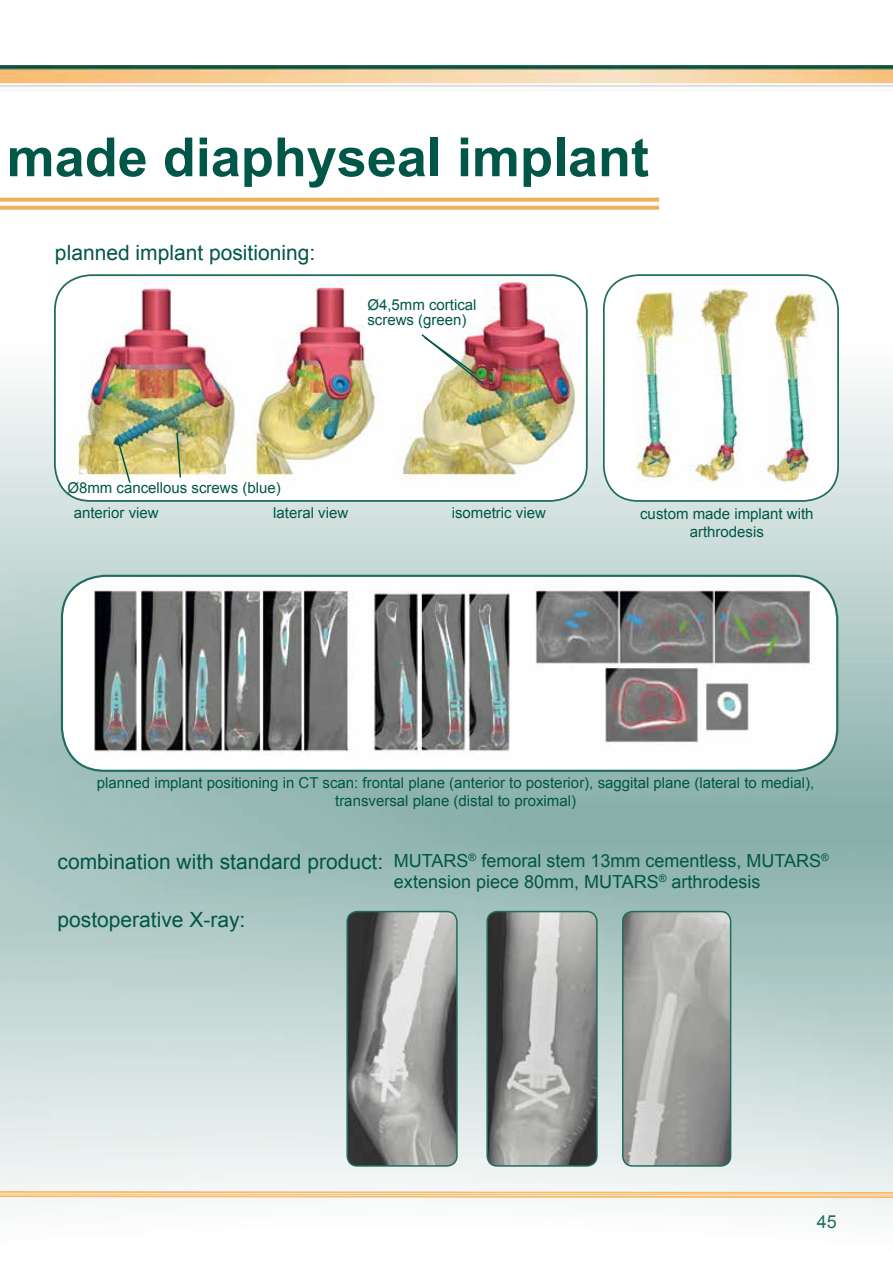
<style>
.page{position:relative;width:893px;height:1263px;background:#fff}
.page>*{position:absolute;margin:0;border:0;box-sizing:border-box;transform-origin:0 0}
.t1{font:700 54px "Arial";color:#005647}
.t2{font:21px "Arial";color:#005647}
.t3{font:18px/21.6px "Arial";color:#005647}
.t4{font:18px "Arial";color:#266d5f}
.t5{font:15px/18px "Arial";color:#005647;text-align:center}
</style>
<div class="page">
<img style="left:0;top:197px;width:893px;height:1020px">
<svg style="left:0;top:1189px;width:893px;height:10px"></svg>
<img style="left:0;top:66px;width:893px;height:21px">
<img style="left:347px;top:912px;width:110px;height:254px">
<div style="left:346px;top:911px;width:112px;height:256px;border:2px solid #206c5f;border-radius:10px"></div>
<img style="left:487px;top:912px;width:110px;height:254px">
<div style="left:486px;top:911px;width:112px;height:256px;border:2px solid #206c5f;border-radius:10px"></div>
<img style="left:623px;top:911px;width:108px;height:255px">
<div style="left:622px;top:911px;width:109px;height:256px;border:2px solid #206c5f;border-radius:10px"></div>
<img style="left:55px;top:275px;width:532px;height:226px">
<div style="left:54px;top:274px;width:534px;height:228px;border:2px solid #206c5f;border-radius:36px"></div>
<svg style="left:116px;top:437px;width:16px;height:47px"></svg>
<svg style="left:175px;top:431px;width:7px;height:48px"></svg>
<img style="left:420px;top:333px;width:66px;height:54px">
<img style="left:604px;top:275px;width:234px;height:226px">
<div style="left:603px;top:274px;width:236px;height:228px;border:2px solid #206c5f;border-radius:34px"></div>
<img style="left:62px;top:576px;width:775px;height:195px">
<div style="left:61px;top:575px;width:777px;height:197px;border:2px solid #206c5f;border-radius:43px"></div>
<svg style="left:0;top:206px;width:659px;height:4px;background:#f0b66a"></svg>
<svg style="left:0;top:198px;width:659px;height:4px;background:#f0b66a"></svg>
<h1 class="t1" style="left:7px;top:122px;width:644px">made diaphyseal implant</h1>
<h2 class="t2" style="left:55px;top:239px;width:262px">planned implant positioning:</h2>
<p class="t5" style="left:367px;top:297px;width:111px;line-height:15px;text-align:left">Ø4,5mm cortical screws (green)</p>
<p class="t5" style="left:67px;top:479px;width:215px">Ø8mm cancellous screws (blue)</p>
<p class="t5" style="left:74px;top:504px;width:87px">anterior view</p>
<p class="t5" style="left:273px;top:504px;width:77px">lateral view</p>
<p class="t5" style="left:452px;top:504px;width:96px">isometric view</p>
<p class="t5" style="left:640px;top:505px;width:175px">custom made implant with arthrodesis</p>
<p class="t5" style="left:97px;top:774px;width:719px">planned implant positioning in CT scan: frontal plane (anterior to posterior), saggital plane (lateral to medial), transversal plane (distal to proximal)</p>
<h2 class="t2" style="left:58px;top:848px;width:327px">combination with standard product:</h2>
<h2 class="t2" style="left:58px;top:906px;width:189px">postoperative X-ray:</h2>
<p class="t3" style="left:394px;top:850px;width:436px">MUTARS<sup>®</sup> femoral stem 13mm cementless, MUTARS<sup>® </sup>extension piece 80mm, MUTARS<sup>®</sup> arthrodesis</p>
<p class="t4" style="left:817px;top:1210px;width:22px">45</p>
</div>
